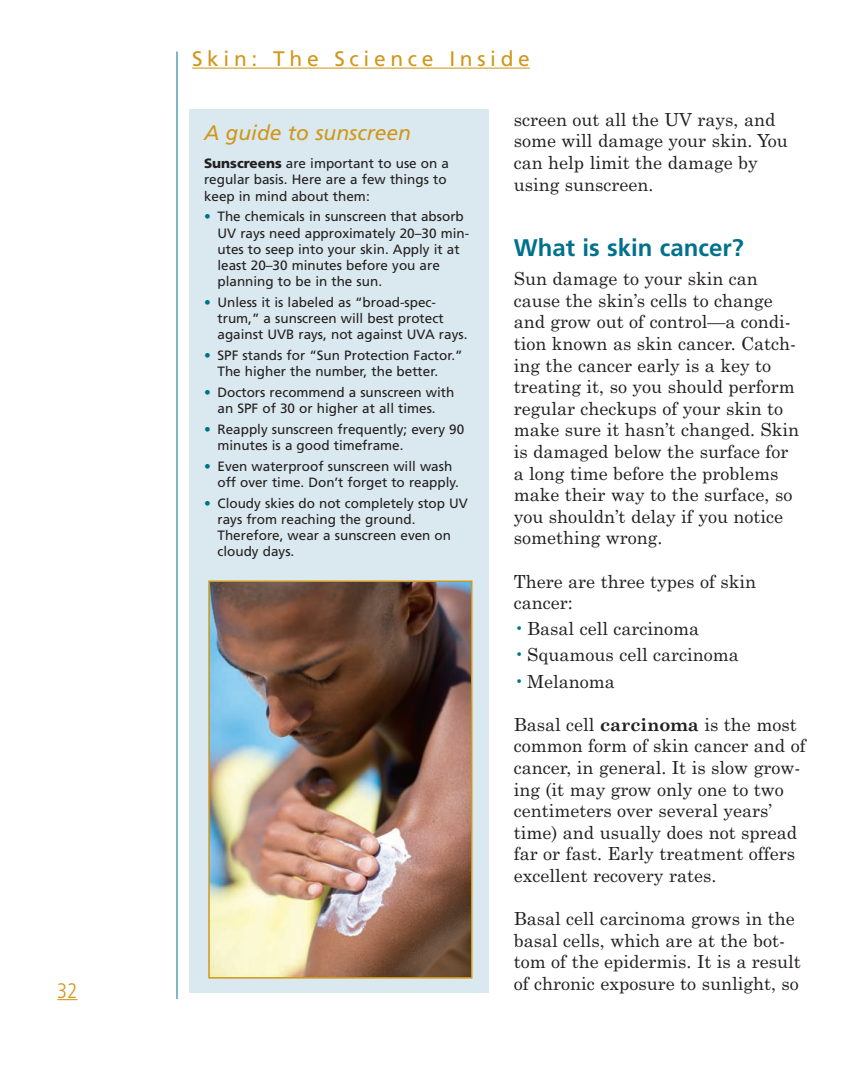
<style>
.page{position:relative;width:864px;height:1080px;background:#fff}
.page>*{position:absolute;margin:0;border:0;box-sizing:border-box;transform-origin:0 0}
.t1{font:700 24px "Frutiger";color:#00718c}
.t2{font:21px "Frutiger";letter-spacing:.22em;color:#d0971a}
.t3{font:italic 21px "Frutiger";color:#d0971a}
.t4{font:300 condensed 21px "Frutiger";color:#d0971a}
.t5{font:18px/21.6px "Century Schoolbook";color:#231f20}
.t6{font:13.5px/16.2px "Frutiger";color:#231f20}
.s1{font-weight:900}
.s2{color:#00718c}
.s3{font-weight:700}
</style>
<div class="page">
<hr style="left:177px;top:51px;width:1px;height:948px;background:#00718c">
<hr style="left:192px;top:68px;width:338px;height:1px;background:#d0971a">
<svg style="left:57px;top:999px;width:20px;height:1px"></svg>
<div style="left:189px;top:109px;width:299px;height:883px;background:#dae9ef"></div>
<img style="left:211px;top:583px;width:258px;height:393px">
<div style="left:208px;top:580px;width:264px;height:399px;border:2px solid #d0971a"></div>
<p class="t4" style="left:57px;top:982px;width:22px">32</p>
<p class="t2" style="left:192px;top:50px;width:339px">Skin: The Science Inside</p>
<p class="t3" style="left:204px;top:124px;width:209px">A guide to sunscreen</p>
<p class="t6" style="left:204px;top:156px;width:246px"><span class="s1">Sunscreens</span> are important to use on a regular basis. Here are a few things to keep in mind about them:</p>
<p class="t6" style="left:218px;top:210px;width:253px;text-indent:-14px"><span class="s2">•</span> The chemicals in sunscreen that absorb UV rays need approximately 20–30 min&shy;utes to seep into your skin. Apply it at least 20–30 minutes before you are planning to be in the sun.</p>
<p class="t6" style="left:218px;top:295px;width:252px;text-indent:-14px"><span class="s2">•</span> Unless it is labeled as “broad-spec&shy;trum,” a sunscreen will best protect against UVB rays, not against UVA rays.</p>
<p class="t6" style="left:218px;top:348px;width:247px;text-indent:-14px"><span class="s2">•</span> SPF stands for “Sun Protection Factor.”<br>The higher the number, the better.</p>
<p class="t6" style="left:204px;top:385px;width:252px;text-align:center"><span class="s2">•</span> Doctors recommend a sunscreen with an SPF of 30 or higher at all times.</p>
<p class="t6" style="left:218px;top:422px;width:248px;text-indent:-14px"><span class="s2">•</span> Reapply sunscreen frequently; every 90 minutes is a good timeframe.</p>
<p class="t6" style="left:218px;top:459px;width:243px;text-indent:-14px"><span class="s2">•</span> Even waterproof sunscreen will wash off over time. Don’t forget to reapply.</p>
<p class="t6" style="left:218px;top:496px;width:252px;text-indent:-14px"><span class="s2">•</span> Cloudy skies do not completely stop UV rays from reaching the ground.<br>Therefore, wear a sunscreen even on cloudy days.</p>
<p class="t5" style="left:514px;top:109px;width:276px">screen out all the UV rays, and some will damage your skin. You can help limit the damage by using sunscreen.</p>
<h1 class="t1" style="left:514px;top:238px;width:231px">What is skin cancer?</h1>
<p class="t5" style="left:514px;top:268px;width:287px">Sun damage to your skin can cause the skin’s cells to change and grow out of control—a condi&shy;tion known as skin cancer. Catch&shy;ing the cancer early is a key to treating it, so you should perform regular checkups of your skin to make sure it hasn’t changed. Skin is damaged below the surface for a long time before the problems make their way to the surface, so you shouldn’t delay if you notice something wrong.</p>
<p class="t5" style="left:514px;top:571px;width:244px">There are three types of skin cancer:</p>
<p class="t5" style="left:514px;top:618px;width:187px"><span class="s2">•</span>Basal cell carcinoma</p>
<p class="t5" style="left:514px;top:644px;width:227px"><span class="s2">•</span>Squamous cell carcinoma</p>
<p class="t5" style="left:514px;top:671px;width:103px"><span class="s2">•</span>Melanoma</p>
<p class="t5" style="left:514px;top:714px;width:293px">Basal cell <span class="s3">carcinoma</span> is the most common form of skin cancer and of cancer, in general. It is slow grow&shy;ing (it may grow only one to two centimeters over several years’ time) and usually does not spread far or fast. Early treatment offers excellent recovery rates.</p>
<p class="t5" style="left:514px;top:908px;width:289px">Basal cell carcinoma grows in the basal cells, which are at the bot&shy;tom of the epidermis. It is a result of chronic exposure to sunlight, so</p>
</div>
